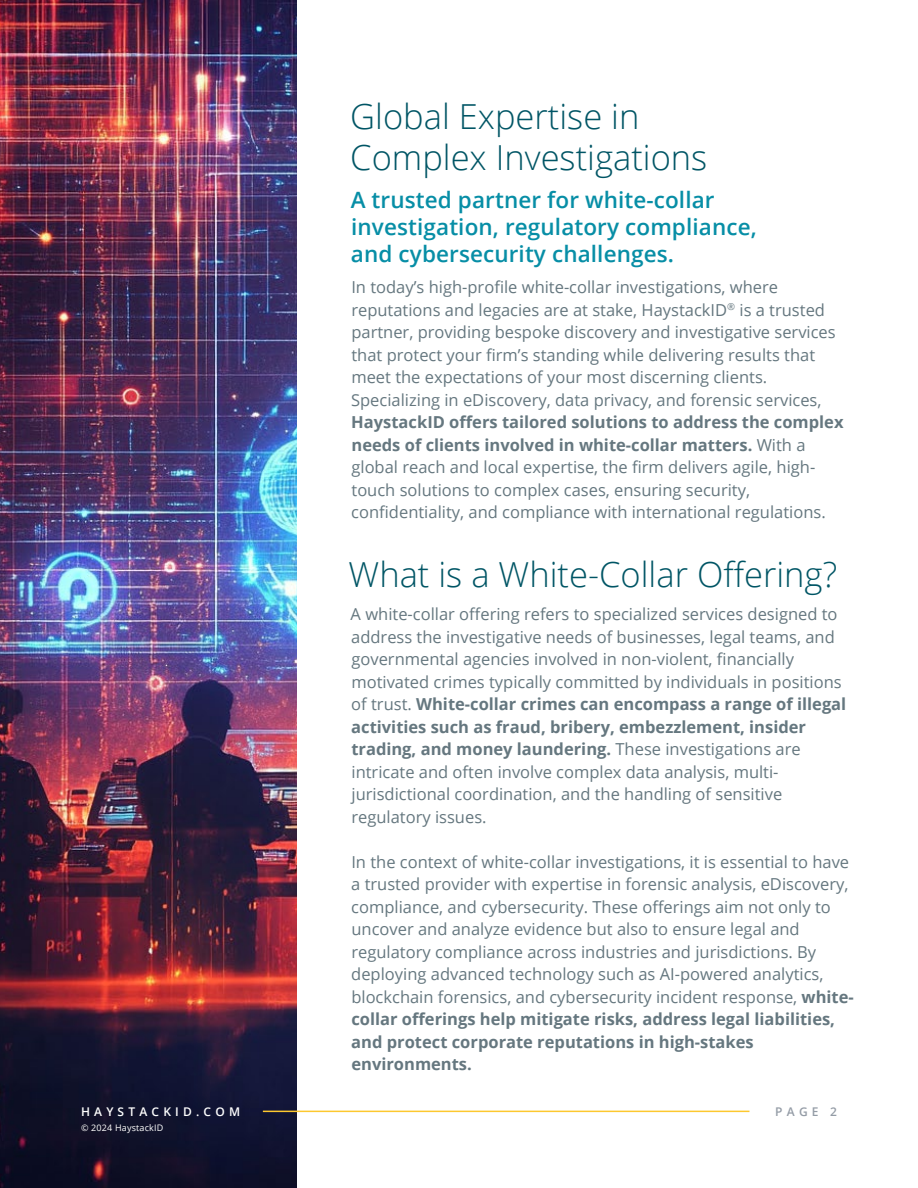
<style>
.page{position:relative;width:918px;height:1188px;background:#fff}
.page>*{position:absolute;margin:0;border:0;box-sizing:border-box;transform-origin:0 0}
.t1{font:300 34.5px/41.4px "Open Sans";color:#005565}
.t2{font:600 22.5px/27px "Open Sans";letter-spacing:.005em;color:#078ea6}
.t3{font:16.5px/22.5px "Open Sans";color:#65777f}
.t4{font:600 12px "Open Sans";letter-spacing:.35em;color:#fff}
.t5{font:600 12px "Open Sans";color:#949ca6}
.t6{font:9px "Open Sans";letter-spacing:.02em;color:#fff}
.s1{font-weight:700}
</style>
<div class="page">
<img style="left:0;top:0;width:297px;height:1188px">
<hr style="left:263px;top:1111px;width:486px;height:1px;background:#fdc82f">
<p class="t4" style="left:81px;top:1107px;width:161px">HAYSTACKID.COM</p>
<p class="t6" style="left:81px;top:1124px;width:84px">© 2024 HaystackID</p>
<h1 class="t1" style="left:350px;top:99px;width:359px">Global Expertise in<br>Complex Investigations</h1>
<h2 class="t2" style="left:351px;top:188px;width:408px">A trusted partner for white-collar investigation, regulatory compliance, and cybersecurity challenges.</h2>
<p class="t3" style="left:351px;top:276px;width:486px">In today’s high-profile white-collar investigations, where reputations and legacies are at stake, HaystackID<sup>®</sup> is a trusted partner, providing bespoke discovery and investigative services that protect your firm’s standing while delivering results that meet the expectations of your most discerning clients.<br>Specializing in eDiscovery, data privacy, and forensic services,</p>
<p class="t3" style="left:351px;top:413px;width:494px"><span class="s1">HaystackID offers tailored solutions to address the complex needs of clients involved in white-collar matters.</span> With a global reach and local expertise, the firm delivers agile, high&shy;touch solutions to complex cases, ensuring security, confidentiality, and compliance with international regulations.</p>
<h1 class="t1" style="left:349px;top:553px;width:490px">What is a White-Collar Offering?</h1>
<p class="t3" style="left:351px;top:603px;width:497px">A white-collar offering refers to specialized services designed to address the investigative needs of businesses, legal teams, and governmental agencies involved in non-violent, financially motivated crimes typically committed by individuals in positions of trust. <span class="s1">White-collar crimes can encompass a range of illegal activities such as fraud, bribery, embezzlement, insider trading, and money laundering.</span> These investigations are intricate and often involve complex data analysis, multi&shy;jurisdictional coordination, and the handling of sensitive regulatory issues.</p>
<p class="t3" style="left:351px;top:850px;width:504px">In the context of white-collar investigations, it is essential to have a trusted provider with expertise in forensic analysis, eDiscovery, compliance, and cybersecurity. These offerings aim not only to uncover and analyze evidence but also to ensure legal and regulatory compliance across industries and jurisdictions. By deploying advanced technology such as AI-powered analytics, blockchain forensics, and cybersecurity incident response, <span class="s1">white&shy;collar offerings help mitigate risks, address legal liabilities, and protect corporate reputations in high-stakes environments.</span></p>
<p class="t5" style="left:775px;top:1107px;width:63px">PAGE 2</p>
</div>
